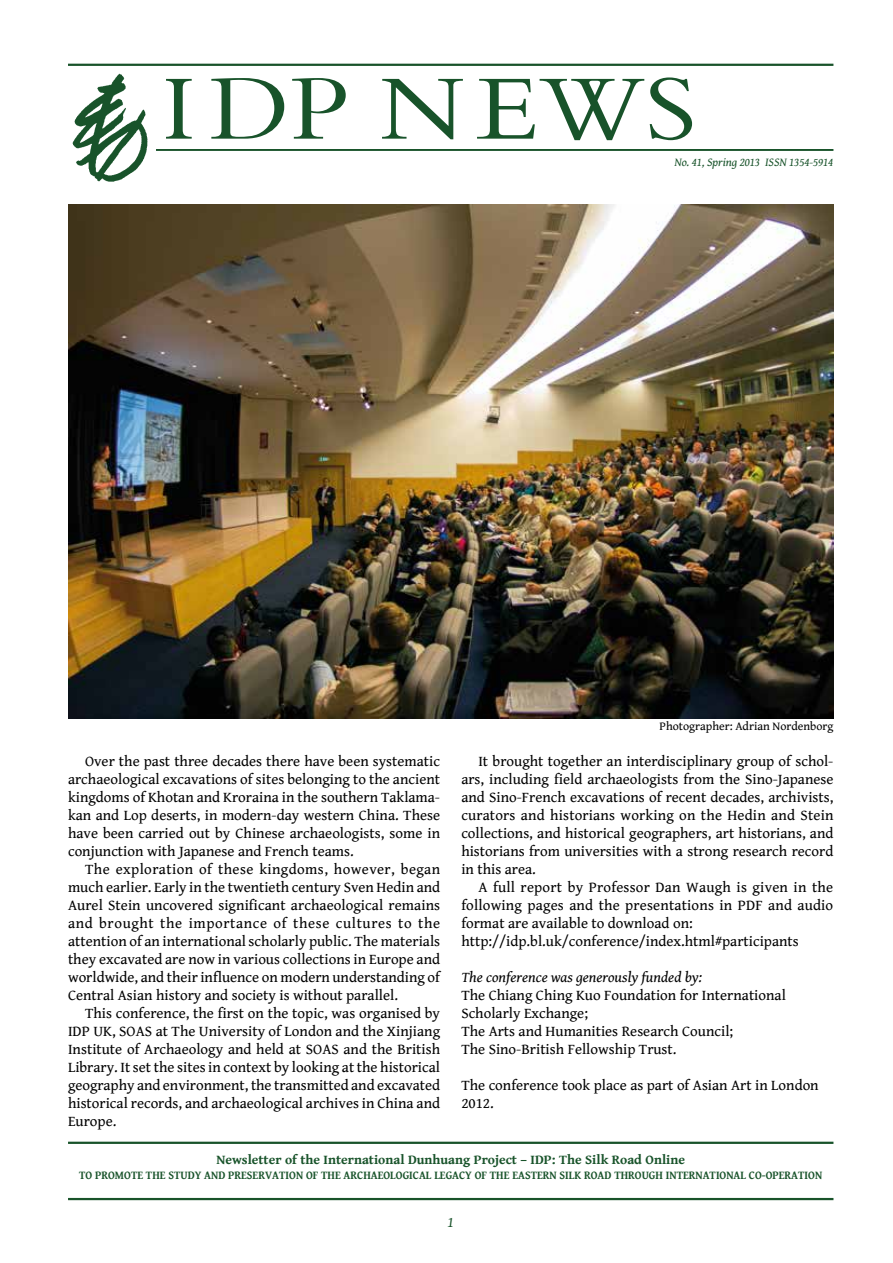
<style>
.page{position:relative;width:893px;height:1263px;background:#fff}
.page>*{position:absolute;margin:0;border:0;box-sizing:border-box;transform-origin:0 0}
.t1{font:96px "Bembo MT Std";color:#18532a;scale:1.1 1}
.t2{font:15px/18px "Gentium Book Basic";color:#000;text-align:justify}
.t3{font:italic 15px "Gentium Book Basic";color:#000}
.t4{font:italic 15px "Gentium Book Basic";color:#18532a}
.t5{font:700 13.5px "Gentium Book Basic";color:#18532a}
.t6{font:700 12px "Gentium Book Basic";color:#18532a;scale:.9 1}
.t7{font:italic 12px "Gentium Book Basic";color:#18532a}
.t8{font:12px "Gentium Book Basic";color:#000}
</style>
<div class="page">
<hr style="left:156px;top:149px;width:677px;height:2px;background:#18532a">
<hr style="left:68px;top:64px;width:765px;height:2px;background:#18532a">
<hr style="left:68px;top:1142px;width:765px;height:2px;background:#18532a">
<hr style="left:68px;top:1198px;width:765px;height:2px;background:#18532a">
<img style="left:72px;top:73px;width:76px;height:109px">
<img style="left:68px;top:204px;width:765px;height:515px">
<h1 class="t1" style="left:161px;top:53px;width:488px">IDP NEWS</h1>
<p class="t7" style="left:674px;top:153px;width:160px">No. 41, Spring 2013 ISSN 1354-5914</p>
<p class="t2" style="left:68px;top:751px;width:374px;text-indent:17px">Over the past three decades there have been systematic archaeological excavations of sites belonging to the ancient kingdoms of Khotan and Kroraina in the southern Taklama&shy;kan and Lop deserts, in modern-day western China. These have been carried out by Chinese archaeologists, some in conjunction with Japanese and French teams.</p>
<p class="t2" style="left:68px;top:859px;width:374px;text-indent:17px">The exploration of these kingdoms, however, began much earlier. Early in the twentieth century Sven Hedin and Aurel Stein uncovered significant archaeological remains and brought the importance of these cultures to the attention of an international scholarly public. The materials they excavated are now in various collections in Europe and worldwide, and their influence on modern understanding of Central Asian history and society is without parallel.</p>
<p class="t2" style="left:68px;top:1003px;width:374px;text-indent:17px">This conference, the first on the topic, was organised by IDP UK, SOAS at The University of London and the Xinjiang Institute of Archaeology and held at SOAS and the British Library. It set the sites in context by looking at the historical geography and environment, the transmitted and excavated historical records, and archaeological archives in China and Europe.</p>
<p class="t8" style="left:660px;top:717px;width:175px">Photographer: Adrian Nordenborg</p>
<p class="t2" style="left:461px;top:751px;width:374px;text-indent:17px">It brought together an interdisciplinary group of schol&shy;ars, including field archaeologists from the Sino-Japanese and Sino-French excavations of recent decades, archivists, curators and historians working on the Hedin and Stein collections, and historical geographers, art historians, and historians from universities with a strong research record in this area.</p>
<p class="t2" style="left:461px;top:877px;width:373px;text-align:left;text-indent:17px">A full report by Professor Dan Waugh is given in the following pages and the presentations in PDF and audio format are available to download on: http://idp.bl.uk/conference/index.html#participants</p>
<p class="t3" style="left:461px;top:966px;width:242px">The conference was generously funded by:</p>
<p class="t2" style="left:461px;top:985px;width:326px;text-align:left">The Chiang Ching Kuo Foundation for International Scholarly Exchange;<br>The Arts and Humanities Research Council;<br>The Sino-British Fellowship Trust.</p>
<p class="t2" style="left:461px;top:1075px;width:359px">The conference took place as part of Asian Art in London<br>2012.</p>
<p class="t5" style="left:216px;top:1149px;width:470px">Newsletter of the International Dunhuang Project – IDP: The Silk Road Online</p>
<p class="t6" style="left:79px;top:1165px;width:827px">TO PROMOTE THE STUDY AND PRESERVATION OF THE ARCHAEOLOGICAL LEGACY OF THE EASTERN SILK ROAD THROUGH INTERNATIONAL CO-OPERATION</p>
<p class="t4" style="left:448px;top:1211px;width:8px">1</p>
</div>
